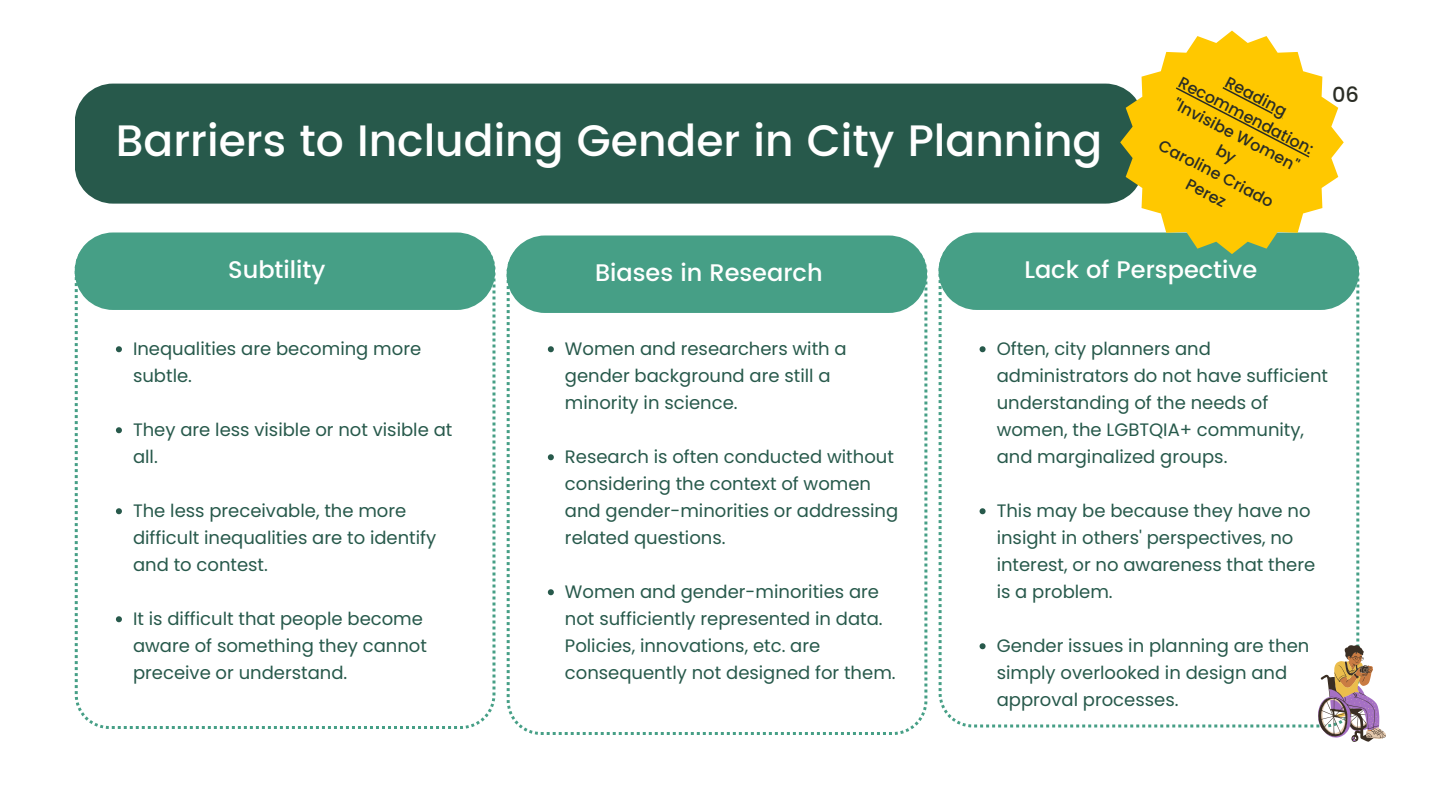
<style>
.page{position:relative;width:1440px;height:810px;background:#fff}
.page>*{position:absolute;margin:0;border:0;box-sizing:border-box;transform-origin:0 0}
.t1{font:500 44px "Poppins";color:#fff}
.t2{font:500 24px "Poppins";color:#fff}
.t3{font:500 21px "Poppins";color:#2a2d25}
.t4{font:18px/27px "Poppins";color:#27594b}
.t5{font:500 16px/21.8px "Poppins";color:#2a2d25;text-align:center}
</style>
<div class="page">
<div style="left:75px;top:84px;width:1045px;height:120px;background:#27594b"></div>
<svg style="left:75px;top:310px;width:420px;height:419px"></svg>
<div style="left:75px;top:233px;width:420px;height:77px;background:#469f86"></div>
<svg style="left:116px;top:346px;width:6px;height:6px"></svg>
<svg style="left:116px;top:427px;width:6px;height:6px"></svg>
<svg style="left:116px;top:508px;width:6px;height:6px"></svg>
<svg style="left:116px;top:616px;width:6px;height:6px"></svg>
<svg style="left:507px;top:313px;width:420px;height:422px"></svg>
<div style="left:507px;top:236px;width:420px;height:77px;background:#469f86"></div>
<svg style="left:548px;top:346px;width:6px;height:6px"></svg>
<svg style="left:548px;top:454px;width:6px;height:6px"></svg>
<svg style="left:548px;top:589px;width:6px;height:6px"></svg>
<svg style="left:939px;top:310px;width:420px;height:418px"></svg>
<div style="left:939px;top:233px;width:420px;height:77px;background:#469f86"></div>
<svg style="left:980px;top:346px;width:6px;height:6px"></svg>
<svg style="left:980px;top:508px;width:6px;height:6px"></svg>
<svg style="left:980px;top:643px;width:6px;height:6px"></svg>
<svg style="left:1120px;top:31px;width:224px;height:223px;fill:#ffc800"></svg>
<img style="left:1318px;top:645px;width:68px;height:97px">
<div style="left:1176px;top:87px;width:133px;height:80px;background:#ffc800"></div>
<p class="t1" style="left:116px;top:115px;width:988px">Barriers to Including Gender in City Planning</p>
<p class="t5" style="left:1194px;top:52px;width:151px;rotate:27deg">Reading<br>Recommendation:</p>
<p class="t5" style="left:1179px;top:93px;width:141px;rotate:27deg">"Invisibe Women"</p>
<p class="t5" style="left:1165px;top:135px;width:129px;rotate:27deg">Caroline Criado<br>Perez</p>
<p class="t3" style="left:1332px;top:82px;width:28px">06</p>
<p class="t2" style="left:228px;top:256px;width:99px">Subtility</p>
<p class="t2" style="left:595px;top:259px;width:229px">Biases in Research</p>
<p class="t2" style="left:1024px;top:256px;width:234px">Lack of Perspective</p>
<p class="t4" style="left:133px;top:335px;width:290px">Inequalities are becoming more subtle.</p>
<p class="t4" style="left:133px;top:416px;width:321px">They are less visible or not visible at all.</p>
<p class="t4" style="left:133px;top:497px;width:305px">The less preceivable, the more difficult inequalities are to identify and to contest.</p>
<p class="t4" style="left:133px;top:605px;width:296px">It is difficult that people become aware of something they cannot preceive or understand.</p>
<p class="t4" style="left:565px;top:335px;width:283px">Women and researchers with a gender background are still a minority in science.</p>
<p class="t4" style="left:565px;top:443px;width:335px">Research is often conducted without considering the context of women and gender-minorities or addressing related questions.</p>
<p class="t4" style="left:565px;top:578px;width:332px">Women and gender-minorities are not sufficiently represented in data.<br>Policies, innovations, etc. are consequently not designed for them.</p>
<p class="t4" style="left:997px;top:335px;width:333px">Often, city planners and administrators do not have sufficient understanding of the needs of women, the LGBTQIA+ community, and marginalized groups.</p>
<p class="t4" style="left:997px;top:497px;width:320px">This may be because they have no insight in others' perspectives, no interest, or no awareness that there is a problem.</p>
<p class="t4" style="left:997px;top:632px;width:314px">Gender issues in planning are then simply overlooked in design and approval processes.</p>
</div>
